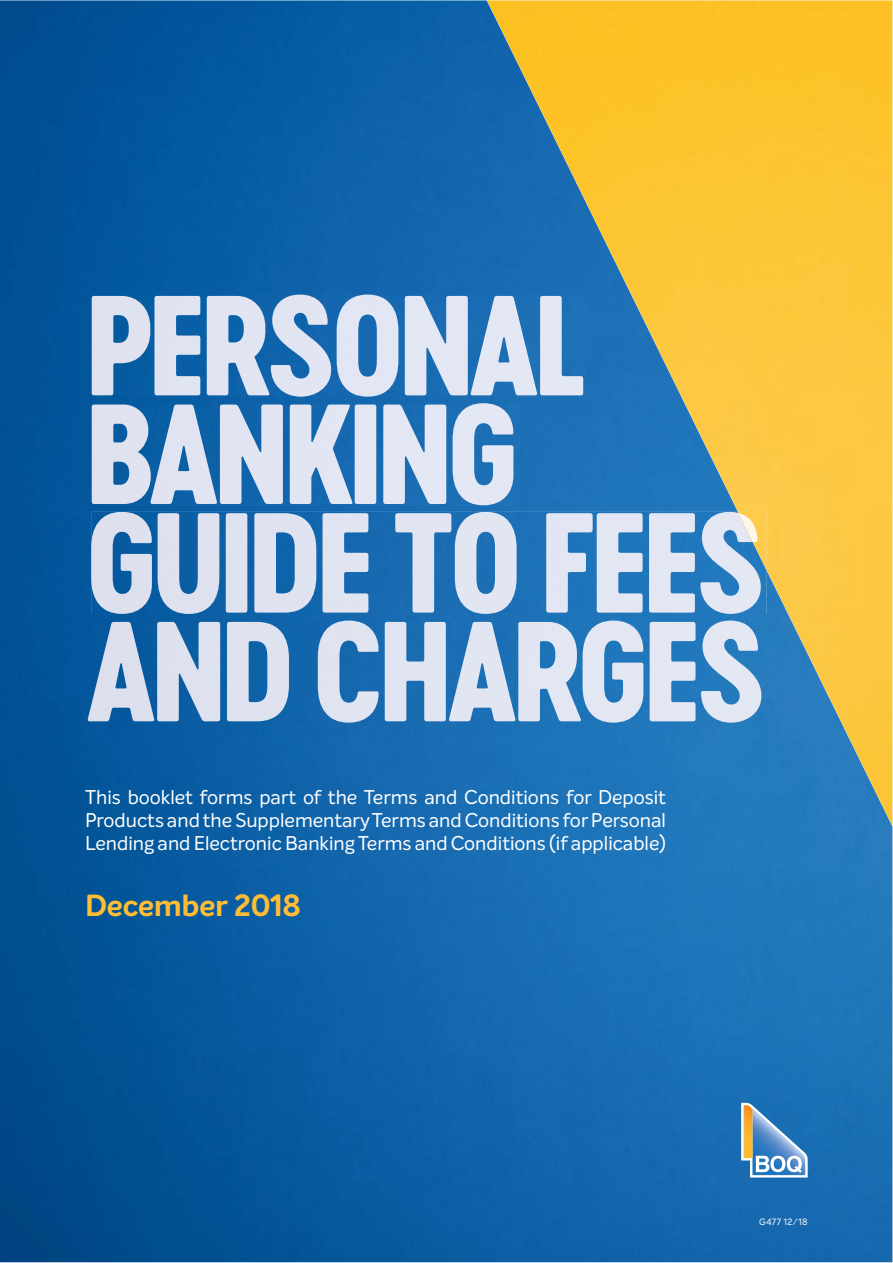
<style>
.page{position:relative;width:893px;height:1263px;background:#fff}
.page>*{position:absolute;margin:0;border:0;box-sizing:border-box;transform-origin:0 0}
.t1{font:700 30px "Intelo";color:#febd35}
.t2{font:19.5px/23.4px "Intelo";color:#fff;text-align:justify}
.t3{font:9px "Intelo";letter-spacing:.05em;color:#fff}
</style>
<div class="page">
<img style="left:0;top:0;width:893px;height:1263px">
<svg style="left:741px;top:1103px;width:67px;height:75px;background:#709cbe"></svg>
<img style="left:487px;top:0;width:406px;height:827px">
<img style="left:92px;top:295px;width:491px;height:102px">
<img style="left:92px;top:403px;width:421px;height:102px">
<img style="left:91px;top:512px;width:670px;height:102px">
<img style="left:738px;top:512px;width:29px;height:59px">
<img style="left:738px;top:512px;width:20px;height:31px">
<img style="left:695px;top:621px;width:66px;height:102px">
<img style="left:88px;top:621px;width:607px;height:102px">
<p class="t2" style="left:85px;top:786px;width:582px">This booklet forms part of the Terms and Conditions for Deposit Products and the Supplementary Terms and Conditions for Personal Lending and Electronic Banking Terms and Conditions (if applicable)</p>
<h1 class="t1" style="left:85px;top:893px;width:217px">December 2018</h1>
<p class="t3" style="left:759px;top:1218px;width:50px">G477 12/18</p>
</div>
